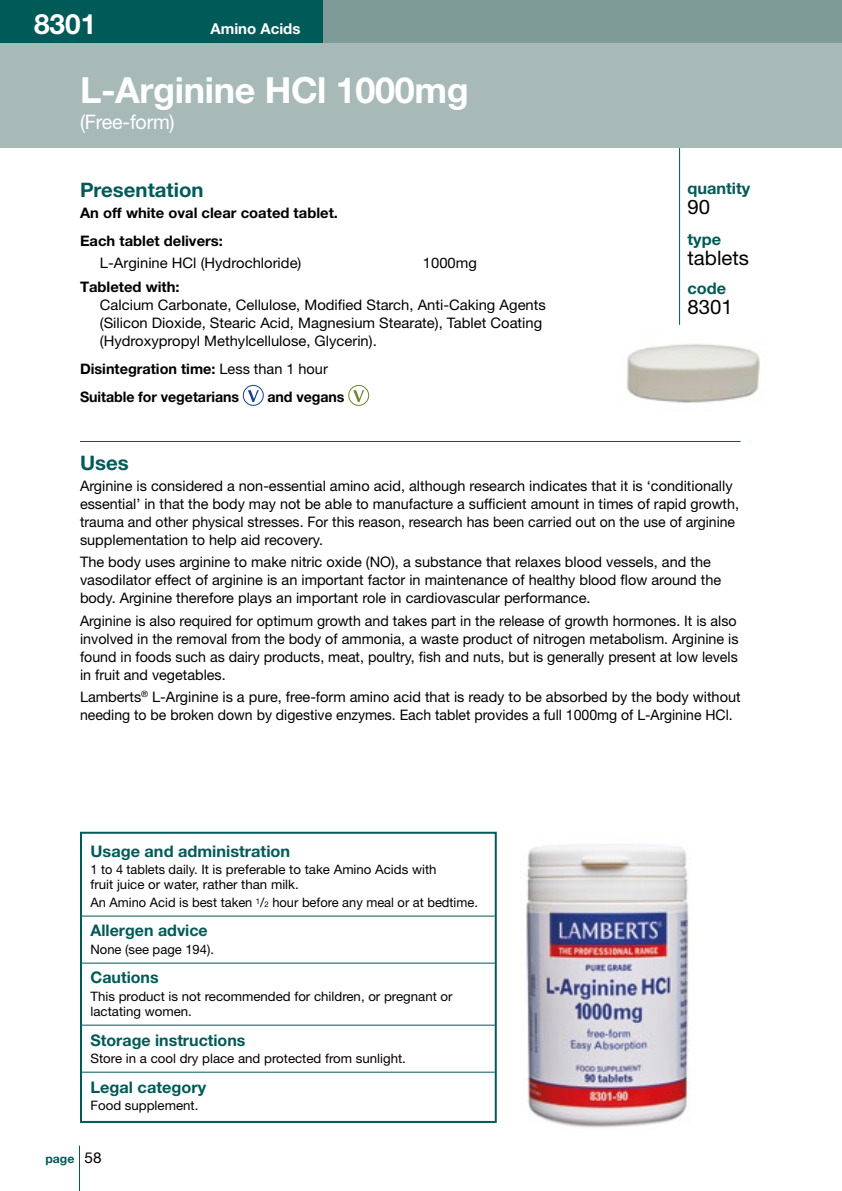
<style>
.page{position:relative;width:842px;height:1191px;background:#fff}
.page>*{position:absolute;margin:0;border:0;box-sizing:border-box;transform-origin:0 0}
.t1{font:700 36px "Helvetica Neue";letter-spacing:-.01em;color:#fff}
.t2{font:700 28px "Helvetica Neue";color:#fff}
.t3{font:700 20px "Helvetica Neue";color:#005a58}
.t4{font:20px "Helvetica Neue";color:#000}
.t5{font:20px "Helvetica Neue";letter-spacing:-.01em;color:#fff}
.t6{font:700 16px "Helvetica Neue";color:#005a58}
.t7{font:700 15px "Helvetica Neue";color:#fff}
.t8{font:14.4px/18px "Helvetica Neue";color:#000}
.t9{font:700 14.4px/28px "Helvetica Neue";color:#000}
.t10{font:13px/15px "Helvetica Neue";color:#000}
.t11{font:700 12px "Helvetica Neue";color:#005a58}
.s1{font-weight:400}
.s2{font-size:7.8px}
.s3{font-weight:400;font-size:15px;color:#000}
</style>
<div class="page">
<hr style="left:80px;top:441px;width:660px;height:1px;background:#005a58">
<div style="left:243px;top:385px;width:21px;height:21px;border:1px solid #134395;border-radius:50%"></div>
<svg style="left:248px;top:390px;width:11px;height:12px"></svg>
<div style="left:348px;top:385px;width:21px;height:21px;border:1px solid #6b8832;border-radius:50%"></div>
<svg style="left:353px;top:390px;width:11px;height:12px"></svg>
<hr style="left:82px;top:915px;width:413px;height:1px;background:#005a58">
<hr style="left:82px;top:962px;width:413px;height:1px;background:#005a58">
<hr style="left:82px;top:1024px;width:413px;height:1px;background:#005a58">
<hr style="left:82px;top:1071px;width:413px;height:1px;background:#005a58">
<div style="left:80px;top:831px;width:417px;height:292px;border:2px solid #005a58"></div>
<hr style="left:679px;top:147px;width:1px;height:178px;background:#005a58">
<img style="left:526px;top:844px;width:164px;height:284px">
<img style="left:628px;top:345px;width:131px;height:56px">
<div style="left:0;top:0;width:842px;height:147px;background:#a8bab8"></div>
<div style="left:0;top:0;width:842px;height:43px;background:#7e9b97"></div>
<div style="left:0;top:0;width:323px;height:43px;background:#005a58"></div>
<hr style="left:79px;top:1145px;width:1px;height:46px;background:#005a58">
<h2 class="t2" style="left:34px;top:7px;width:64px">8301</h2>
<p class="t7" style="left:211px;top:20px;width:91px">Amino Acids</p>
<h1 class="t1" style="left:80px;top:68px;width:390px">L-Arginine HCl 1000mg</h1>
<h3 class="t5" style="left:80px;top:110px;width:96px">(Free-form)</h3>
<h3 class="t3" style="left:80px;top:178px;width:125px">Presentation</h3>
<p class="t9" style="left:80px;top:198px;width:259px">An off white oval clear coated tablet.<br>Each tablet delivers:</p>
<p class="t8" style="left:100px;top:254px;width:203px">L-Arginine HCl (Hydrochloride)</p>
<p class="t8" style="left:423px;top:254px;width:55px">1000mg</p>
<p class="t9" style="left:80px;top:272px;width:101px">Tableted with:</p>
<p class="t8" style="left:100px;top:295px;width:447px">Calcium Carbonate, Cellulose, Modified Starch, Anti-Caking Agents (Silicon Dioxide, Stearic Acid, Magnesium Stearate), Tablet Coating (Hydroxypropyl Methylcellulose, Glycerin).</p>
<p class="t9" style="left:80px;top:354px;width:249px">Disintegration time: <span class="s1">Less than 1 hour<br></span>Suitable for vegetarians</p>
<p class="t9" style="left:267px;top:382px;width:79px">and vegans</p>
<p class="t6" style="left:687px;top:178px;width:64px">quantity</p>
<h3 class="t4" style="left:687px;top:195px;width:24px">90</h3>
<p class="t6" style="left:687px;top:230px;width:35px">type</p>
<h3 class="t4" style="left:687px;top:246px;width:63px">tablets</h3>
<p class="t6" style="left:687px;top:278px;width:40px">code</p>
<h3 class="t4" style="left:687px;top:295px;width:47px">8301</h3>
<h3 class="t3" style="left:80px;top:451px;width:50px">Uses</h3>
<p class="t8" style="left:80px;top:477px;width:660px">Arginine is considered a non-essential amino acid, although research indicates that it is ‘conditionally essential’ in that the body may not be able to manufacture a sufficient amount in times of rapid growth, trauma and other physical stresses. For this reason, research has been carried out on the use of arginine supplementation to help aid recovery.</p>
<p class="t8" style="left:80px;top:553px;width:643px">The body uses arginine to make nitric oxide (NO), a substance that relaxes blood vessels, and the vasodilator effect of arginine is an important factor in maintenance of healthy blood flow around the body. Arginine therefore plays an important role in cardiovascular performance.</p>
<p class="t8" style="left:80px;top:611px;width:660px">Arginine is also required for optimum growth and takes part in the release of growth hormones. It is also involved in the removal from the body of ammonia, a waste product of nitrogen metabolism. Arginine is found in foods such as dairy products, meat, poultry, fish and nuts, but is generally present at low levels in fruit and vegetables.</p>
<p class="t8" style="left:80px;top:687px;width:662px">Lamberts<sup>®</sup> L-Arginine is a pure, free-form amino acid that is ready to be absorbed by the body without needing to be broken down by digestive enzymes. Each tablet provides a full 1000mg of L-Arginine HCl.</p>
<p class="t6" style="left:91px;top:841px;width:201px">Usage and administration</p>
<p class="t10" style="left:91px;top:862px;width:348px">1 to 4 tablets daily. It is preferable to take Amino Acids with fruit juice or water, rather than milk.</p>
<p class="t10" style="left:91px;top:895px;width:389px">An Amino Acid is best taken <sup>1</sup>/<span class="s2">2</span> hour before any meal or at bedtime.</p>
<p class="t6" style="left:91px;top:921px;width:119px">Allergen advice</p>
<p class="t10" style="left:91px;top:942px;width:125px">None (see page 194).</p>
<p class="t6" style="left:91px;top:968px;width:70px">Cautions</p>
<p class="t10" style="left:91px;top:989px;width:364px">This product is not recommended for children, or pregnant or lactating women.</p>
<p class="t6" style="left:91px;top:1030px;width:156px">Storage instructions</p>
<p class="t10" style="left:91px;top:1051px;width:317px">Store in a cool dry place and protected from sunlight.</p>
<p class="t6" style="left:91px;top:1077px;width:117px">Legal category</p>
<p class="t10" style="left:91px;top:1098px;width:109px">Food supplement.</p>
<p class="t11" style="left:45px;top:1151px;width:58px">page <span class="s3">58</span></p>
</div>
